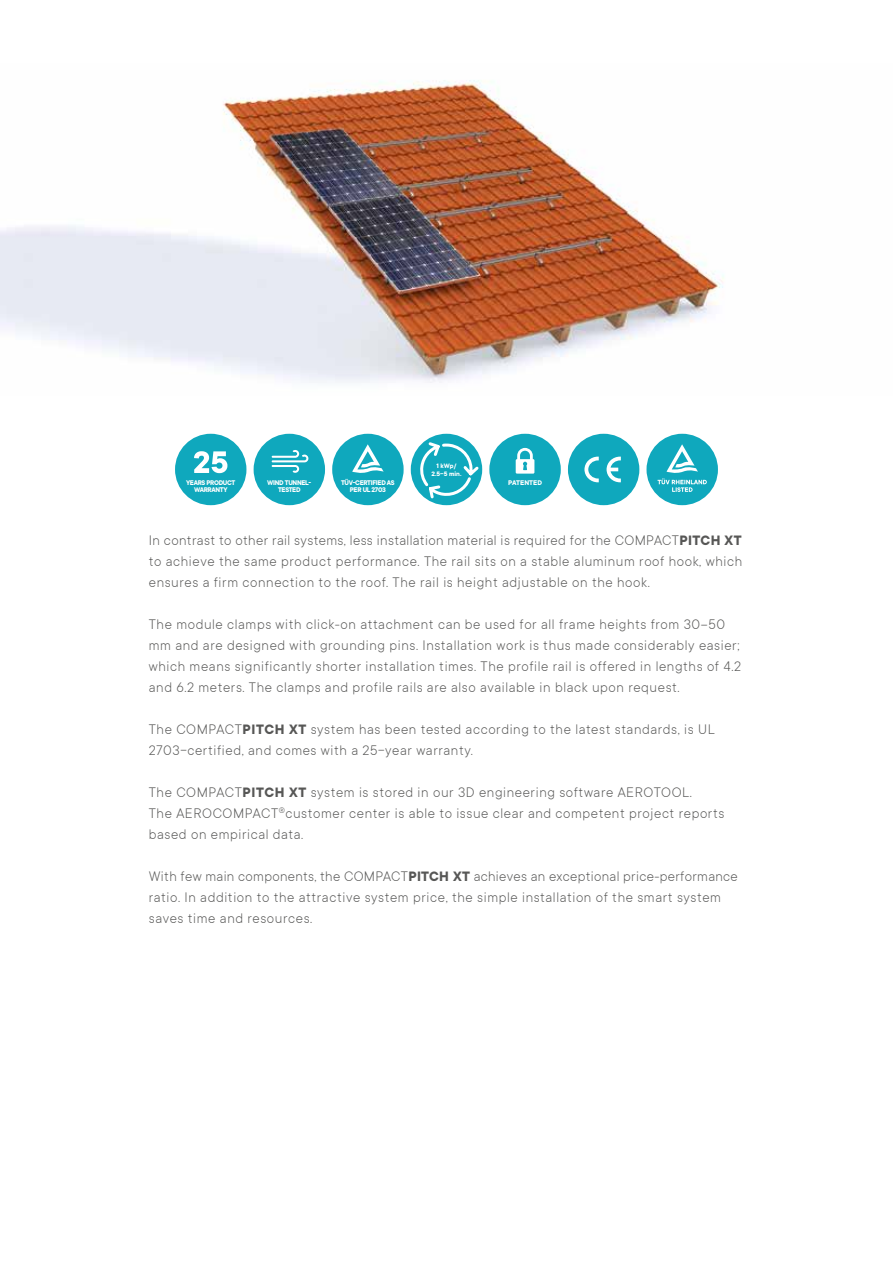
<style>
.page{position:relative;width:893px;height:1263px;background:#fff}
.page>*{position:absolute;margin:0;border:0;box-sizing:border-box;transform-origin:0 0}
.t1{font:300 15px/21px "TT Commons";letter-spacing:.04em;color:#575756}
.t2{font:700 7.5px/7.5px "TT Commons";letter-spacing:-.04em;color:#fff;text-align:center}
.t3{font:700 7.5px "TT Commons";color:#fff}
.t4{font:700 7.05px/7.5px "TT Commons";color:#fff;text-align:center}
.s1{font-weight:700}
</style>
<div class="page">
<img style="left:0;top:80px;width:724px;height:303px">
<div style="left:568px;top:434px;width:71px;height:71px;background:#0fa8bd;border-radius:50%"></div>
<svg style="left:584px;top:457px;width:15px;height:25px"></svg>
<svg style="left:607px;top:457px;width:14px;height:25px"></svg>
<div style="left:254px;top:434px;width:71px;height:71px;background:#0fa8bd;border-radius:50%"></div>
<svg style="left:272px;top:450px;width:36px;height:23px"></svg>
<div style="left:332px;top:434px;width:72px;height:71px;background:#0fa8bd;border-radius:50%"></div>
<svg style="left:352px;top:444px;width:32px;height:29px"></svg>
<div style="left:411px;top:434px;width:71px;height:71px;background:#0fa8bd;border-radius:50%"></div>
<svg style="left:421px;top:440px;width:60px;height:66px"></svg>
<div style="left:646px;top:434px;width:72px;height:71px;background:#0fa8bd;border-radius:50%"></div>
<div style="left:489px;top:434px;width:72px;height:71px;background:#0fa8bd;border-radius:50%"></div>
<svg style="left:516px;top:448px;width:18px;height:26px"></svg>
<div style="left:175px;top:434px;width:71px;height:71px;background:#0fa8bd;border-radius:50%"></div>
<svg style="left:194px;top:451px;width:33px;height:22px"></svg>
<svg style="left:657px;top:444px;width:50px;height:48px"></svg>
<p class="t4" style="left:431px;top:462px;width:31px">1 kWp/<br>2.5–5 min.</p>
<p class="t2" style="left:186px;top:479px;width:51px">YEARS PRODUCT<br>WARRANTY</p>
<p class="t2" style="left:267px;top:479px;width:46px">WIND TUNNEL-<br>TESTED</p>
<p class="t2" style="left:341px;top:479px;width:55px">TÜV-CERTIFIED AS<br>PER UL 2703</p>
<p class="t3" style="left:508px;top:478px;width:35px">PATENTED</p>
<p class="t1" style="left:149px;top:530px;width:595px;text-align:justify">In contrast to other rail systems, less installation material is required for the COMPACT<span class="s1">PITCH XT </span>to achieve the same product performance. The rail sits on a stable aluminum roof hook, which ensures a firm connection to the roof. The rail is height adjustable on the hook.</p>
<p class="t1" style="left:149px;top:614px;width:594px">The module clamps with click-on attachment can be used for all frame heights from 30–50 mm and are designed with grounding pins. Installation work is thus made considerably easier; which means significantly shorter installation times. The profile rail is offered in lengths of 4.2 and 6.2 meters. The clamps and profile rails are also available in black upon request.</p>
<p class="t1" style="left:149px;top:719px;width:567px">The COMPACT<span class="s1">PITCH XT</span> system has been tested according to the latest standards, is UL<br>2703-certified, and comes with a 25-year warranty.</p>
<p class="t1" style="left:149px;top:782px;width:577px">The COMPACT<span class="s1">PITCH XT</span> system is stored in our 3D engineering software AEROTOOL.<br>The AEROCOMPACT<sup>®</sup>customer center is able to issue clear and competent project reports based on empirical data.</p>
<p class="t1" style="left:149px;top:866px;width:591px">With few main components, the COMPACT<span class="s1">PITCH XT</span> achieves an exceptional price-performance ratio. In addition to the attractive system price, the simple installation of the smart system saves time and resources.</p>
</div>
